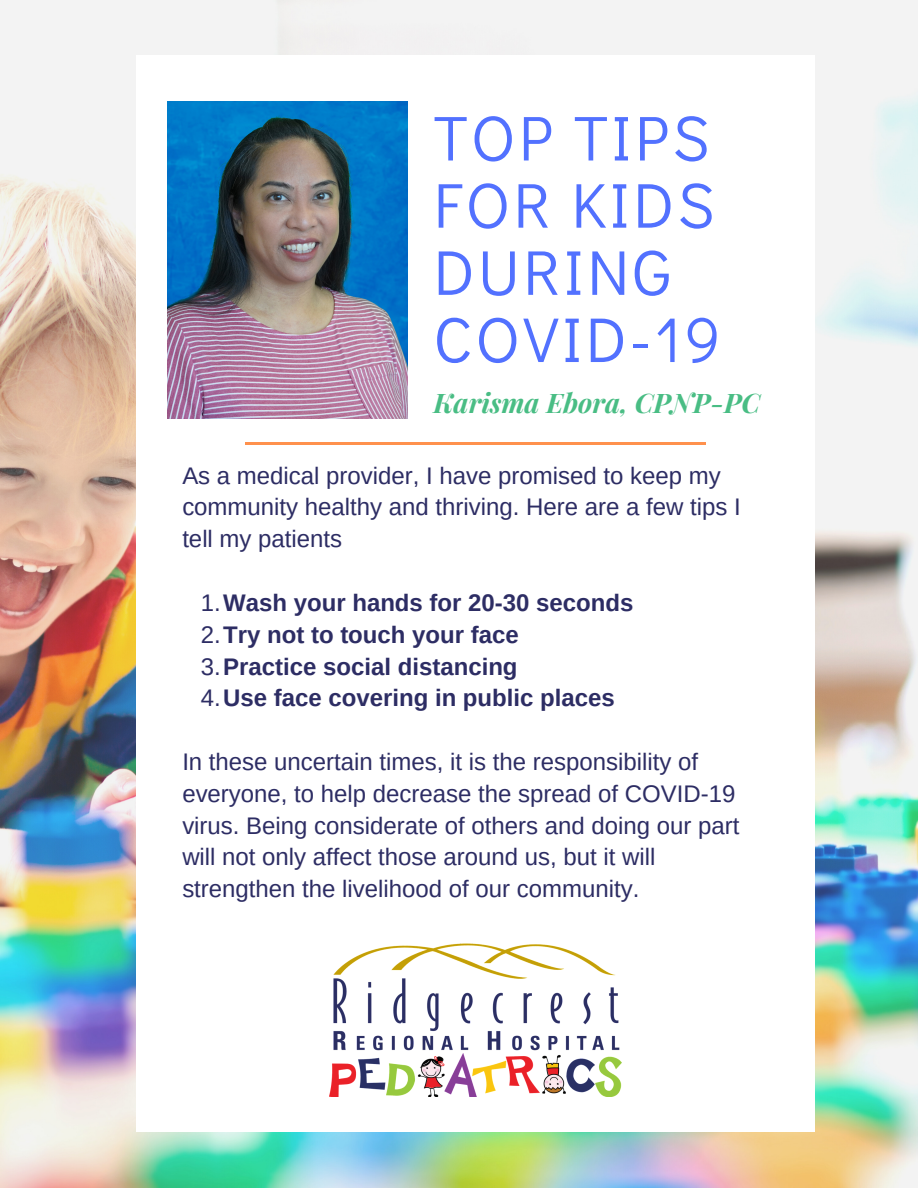
<style>
.page{position:relative;width:918px;height:1188px;background:#fff}
.page>*{position:absolute;margin:0;border:0;box-sizing:border-box;transform-origin:0 0}
.t1{font:63.6px/67.2px "Didact Gothic";letter-spacing:.055em;color:#5271ff}
.t2{font:italic 700 27px "Playfair Display";color:#49bd84}
.t3{font:24px/31.8px "Arimo";color:#2d2d64}
.t4{font:700 24px/31.8px "Arimo";color:#2d2d64}
.s1{font-weight:400}
</style>
<div class="page">
<img style="left:0;top:0;width:918px;height:1188px">
<div style="left:136px;top:55px;width:679px;height:1077px;background:#fff"></div>
<hr style="left:246px;top:442px;width:460px;height:2px;background:#ff914d">
<img style="left:330px;top:943px;width:291px;height:153px">
<img style="left:168px;top:101px;width:239px;height:317px">
<h1 class="t1" style="left:434px;top:102px;width:288px">TOP TIPS<br>FOR KIDS<br>DURING<br>COVID-19</h1>
<p class="t2" style="left:434px;top:384px;width:328px">Karisma Ebora, CPNP-PC</p>
<p class="t3" style="left:182px;top:459px;width:560px">As a medical provider, I have promised to keep my community healthy and thriving. Here are a few tips I tell my patients</p>
<p class="t4" style="left:201px;top:587px;width:434px"><span class="s1">1.</span>Wash your hands for 20-30 seconds<br><span class="s1">2.</span>Try not to touch your face<br><span class="s1">3.</span>Practice social distancing<br><span class="s1">4.</span>Use face covering in public places</p>
<p class="t3" style="left:182px;top:746px;width:559px">In these uncertain times, it is the responsibility of everyone, to help decrease the spread of COVID-19 virus. Being considerate of others and doing our part will not only affect those around us, but it will strengthen the livelihood of our community.</p>
</div>
